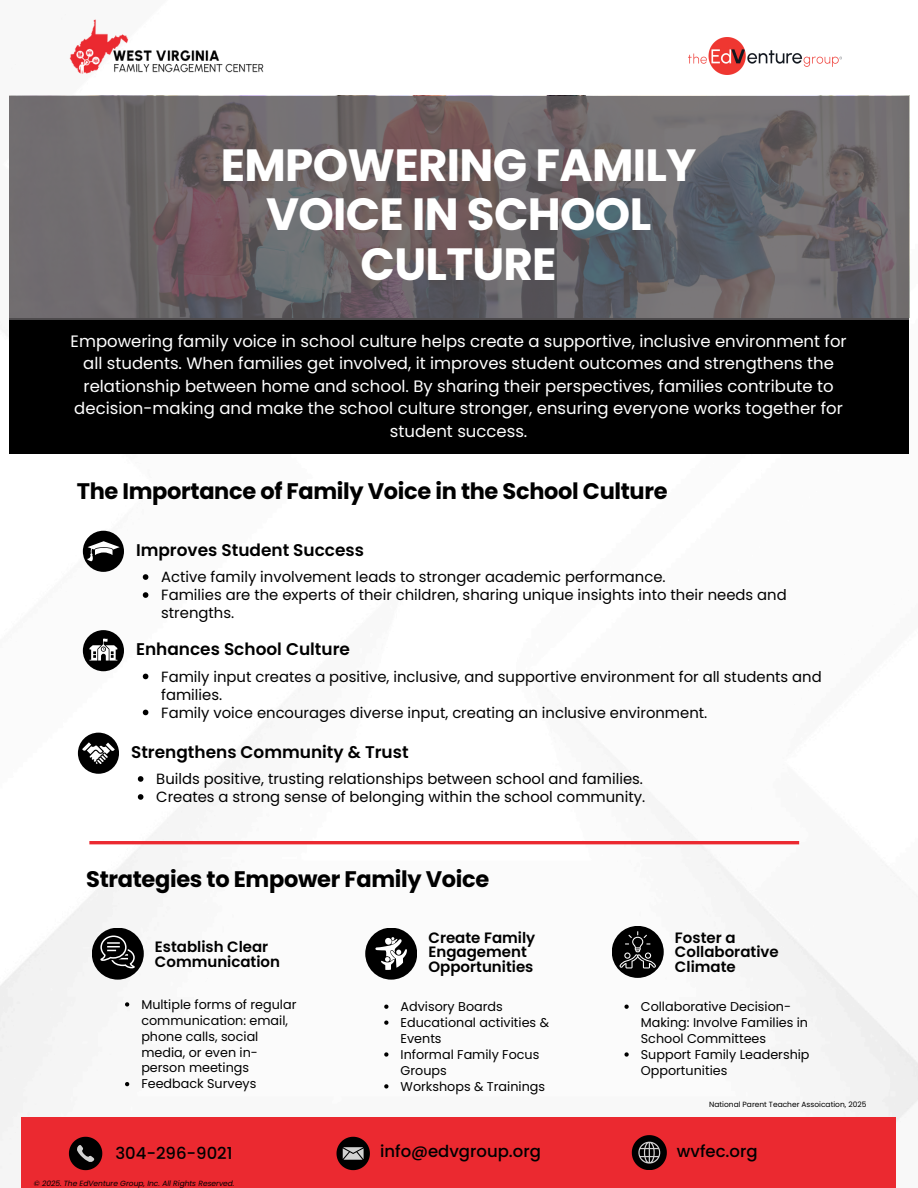
<style>
.page{position:relative;width:918px;height:1188px;background:#fff}
.page>*{position:absolute;margin:0;border:0;box-sizing:border-box;transform-origin:0 0}
.t1{font:700 45.15px/49.5px "Poppins";letter-spacing:-.015em;color:#fff;text-align:center}
.t2{font:700 22.5px "Poppins";letter-spacing:-.015em;color:#000}
.t3{font:600 16.95px "Poppins";color:#000}
.t4{font:16.5px/22.5px "Poppins";color:#fff;text-align:center}
.t5{font:500 16.5px "Poppins";color:#000}
.t6{font:600 15px/14.7px "Poppins";color:#000}
.t7{font:14.85px/18px "Poppins";color:#000}
.t8{font:12.75px/15.9px "Poppins";color:#000}
.t9{font:italic 7.5px "Poppins";color:#000}
.t10{font:7.5px "Poppins";color:#000}
</style>
<div class="page">
<img style="left:0;top:37px;width:918px;height:1132px">
<div style="left:21px;top:1118px;width:875px;height:70px;background:#eb2930"></div>
<div style="left:9px;top:317px;width:900px;height:136px;background:#000"></div>
<div style="left:83px;top:531px;width:41px;height:41px;background:#000;border-radius:50%"></div>
<svg style="left:337px;top:1137px;width:33px;height:33px"></svg>
<svg style="left:69px;top:1137px;width:33px;height:33px"></svg>
<svg style="left:632px;top:1135px;width:35px;height:35px"></svg>
<img style="left:689px;top:38px;width:153px;height:37px">
<img style="left:69px;top:19px;width:197px;height:56px">
<svg style="left:9px;top:96px;width:899px;height:224px;background:#6a6468"></svg>
<hr style="left:89px;top:841px;width:710px;height:3px;background:#eb2930">
<div style="left:83px;top:630px;width:41px;height:41px;background:#000;border-radius:50%"></div>
<div style="left:78px;top:733px;width:41px;height:41px;background:#000;border-radius:50%"></div>
<svg style="left:87px;top:541px;width:33px;height:20px"></svg>
<svg style="left:89px;top:639px;width:28px;height:22px"></svg>
<svg style="left:82px;top:742px;width:33px;height:22px"></svg>
<div style="left:92px;top:928px;width:52px;height:52px;background:#000;border-radius:50%"></div>
<svg style="left:100px;top:936px;width:35px;height:32px"></svg>
<div style="left:365px;top:928px;width:52px;height:52px;background:#000;border-radius:50%"></div>
<svg style="left:375px;top:937px;width:32px;height:33px"></svg>
<div style="left:612px;top:926px;width:52px;height:52px;background:#000;border-radius:50%"></div>
<svg style="left:619px;top:931px;width:37px;height:37px"></svg>
<svg style="left:143px;top:574px;width:5px;height:6px"></svg>
<svg style="left:143px;top:592px;width:5px;height:6px"></svg>
<svg style="left:143px;top:674px;width:5px;height:5px"></svg>
<svg style="left:143px;top:710px;width:5px;height:5px"></svg>
<svg style="left:138px;top:776px;width:5px;height:6px"></svg>
<svg style="left:138px;top:794px;width:5px;height:6px"></svg>
<svg style="left:125px;top:1002px;width:4px;height:5px"></svg>
<svg style="left:125px;top:1082px;width:4px;height:4px"></svg>
<svg style="left:384px;top:1005px;width:4px;height:4px"></svg>
<svg style="left:384px;top:1021px;width:4px;height:4px"></svg>
<svg style="left:384px;top:1052px;width:4px;height:5px"></svg>
<svg style="left:384px;top:1084px;width:4px;height:5px"></svg>
<svg style="left:624px;top:1005px;width:5px;height:4px"></svg>
<svg style="left:624px;top:1052px;width:5px;height:5px"></svg>
<p class="t1" style="left:221px;top:140px;width:477px">EMPOWERING FAMILY<br>VOICE IN SCHOOL<br>CULTURE</p>
<p class="t4" style="left:71px;top:330px;width:778px">Empowering family voice in school culture helps create a supportive, inclusive environment for all students. When families get involved, it improves student outcomes and strengthens the relationship between home and school. By sharing their perspectives, families contribute to decision-making and make the school culture stronger, ensuring everyone works together for student success.</p>
<h2 class="t2" style="left:77px;top:476px;width:592px">The Importance of Family Voice in the School Culture</h2>
<p class="t3" style="left:136px;top:538px;width:230px">Improves Student Success</p>
<h1 class="t7" style="left:161px;top:568px;width:506px">Active family involvement leads to stronger academic performance.</h1>
<h4 class="t7" style="left:161px;top:586px;width:627px">Families are the experts of their children, sharing unique insights into their needs and strengths.</h4>
<h3 class="t3" style="left:136px;top:638px;width:215px">Enhances School Culture</h3>
<p class="t7" style="left:161px;top:667px;width:662px">Family input creates a positive, inclusive, and supportive environment for all students and families.</p>
<p class="t7" style="left:161px;top:703px;width:548px">Family voice encourages diverse input, creating an inclusive environment.</p>
<h3 class="t3" style="left:131px;top:740px;width:279px">Strengthens Community &amp; Trust</h3>
<p class="t7" style="left:156px;top:770px;width:488px">Builds positive, trusting relationships between school and families.</p>
<p class="t7" style="left:156px;top:788px;width:491px">Creates a strong sense of belonging within the school community.</p>
<h3 class="t2" style="left:86px;top:864px;width:404px">Strategies to Empower Family Voice</h3>
<p class="t6" style="left:155px;top:940px;width:127px">Establish Clear<br>Communication</p>
<p class="t8" style="left:141px;top:996px;width:157px">Multiple forms of regular communication: email, phone calls, social media, or even in&shy;person meetings</p>
<p class="t8" style="left:141px;top:1076px;width:117px">Feedback Surveys</p>
<h5 class="t6" style="left:428px;top:930px;width:108px">Create Family<br>Engagement<br>Opportunities</h5>
<h2 class="t8" style="left:401px;top:999px;width:104px">Advisory Boards</h2>
<p class="t8" style="left:401px;top:1014px;width:150px">Educational activities &amp;<br>Events</p>
<h5 class="t8" style="left:401px;top:1046px;width:140px">Informal Family Focus<br>Groups</h5>
<p class="t8" style="left:401px;top:1078px;width:146px">Workshops &amp; Trainings</p>
<p class="t6" style="left:675px;top:930px;width:105px">Foster a<br>Collaborative<br>Climate</p>
<p class="t8" style="left:641px;top:999px;width:169px">Collaborative Decision-<br>Making: Involve Families in<br>School Committees</p>
<h5 class="t8" style="left:641px;top:1046px;width:170px">Support Family Leadership<br>Opportunities</h5>
<p class="t10" style="left:709px;top:1099px;width:159px">National Parent Teacher Assoication, 2025</p>
<p class="t5" style="left:115px;top:1141px;width:119px">304-296-9021</p>
<p class="t5" style="left:380px;top:1140px;width:162px">info@edvgroup.org</p>
<p class="t5" style="left:677px;top:1140px;width:82px">wvfec.org</p>
<p class="t9" style="left:34px;top:1178px;width:202px">© 2025. The EdVenture Group, Inc. All Rights Reserved.</p>
</div>
